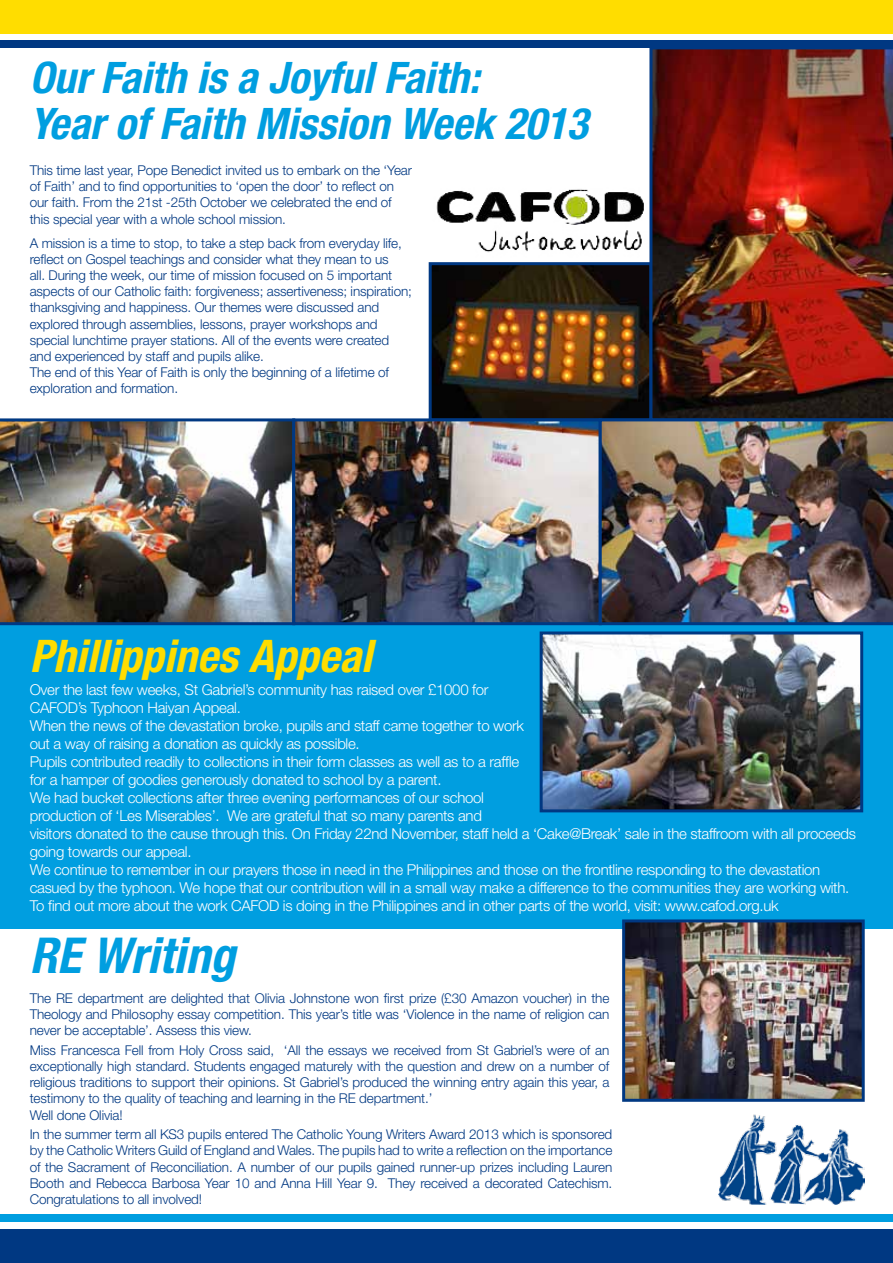
<style>
.page{position:relative;width:893px;height:1263px;background:#fff}
.page>*{position:absolute;margin:0;border:0;box-sizing:border-box;transform-origin:0 0}
.t1{font:italic 700 condensed 49.5px "Helvetica Neue LT";color:#009ee0}
.t2{font:italic 700 condensed 45px "Helvetica Neue LT";color:#fd0}
.t3{font:italic 700 condensed 43.5px/46.5px "Helvetica Neue LT";color:#009ee0}
.t4{font:300 15px/18px "Helvetica Neue LT";letter-spacing:-.02em;color:#fff}
.t5{font:300 13.5px/16.2px "Helvetica Neue LT";letter-spacing:-.01em;color:#003882}
</style>
<div class="page">
<div style="left:0;top:0;width:893px;height:34px;background:#fd0"></div>
<img style="left:433px;top:266px;width:215px;height:151px">
<div style="left:429px;top:262px;width:223px;height:159px;border:3px solid #003882"></div>
<div style="left:0;top:624px;width:893px;height:305px;background:#009ee0"></div>
<div style="left:0;top:1229px;width:893px;height:34px;background:#003882"></div>
<div style="left:0;top:40px;width:893px;height:8px;background:#003882"></div>
<div style="left:0;top:1214px;width:893px;height:8px;background:#009ee0"></div>
<img style="left:544px;top:635px;width:315px;height:173px">
<div style="left:540px;top:631px;width:323px;height:181px;border:3px solid #003882"></div>
<img style="left:436px;top:189px;width:208px;height:64px">
<img style="left:649px;top:48px;width:244px;height:370px">
<img style="left:296px;top:422px;width:302px;height:199px">
<img style="left:0;top:418px;width:292px;height:207px">
<div style="left:292px;top:418px;width:310px;height:207px;border:3px solid #003882"></div>
<img style="left:599px;top:418px;width:294px;height:207px">
<img style="left:626px;top:923px;width:235px;height:175px">
<div style="left:622px;top:919px;width:243px;height:183px;border:3px solid #003882"></div>
<img style="left:718px;top:1114px;width:147px;height:91px">
<h3 class="t3" style="left:30px;top:54px;width:560px">Our Faith is a Joyful Faith:<br>Year of Faith Mission Week 2013</h3>
<p class="t5" style="left:30px;top:162px;width:384px">This time last year, Pope Benedict invited us to embark on the ‘Year of Faith’ and to find opportunities to ‘open the door’ to reflect on our faith. From the 21st -25th October we celebrated the end of this special year with a whole school mission.</p>
<p class="t5" style="left:30px;top:234px;width:384px">A mission is a time to stop, to take a step back from everyday life, reflect on Gospel teachings and consider what they mean to us<br>all. During the week, our time of mission focused on 5 important aspects of our Catholic faith: forgiveness; assertiveness; inspiration; thanksgiving and happiness. Our themes were discussed and explored through assemblies, lessons, prayer workshops and special lunchtime prayer stations. All of the events were created and experienced by staff and pupils alike.<br>The end of this Year of Faith is only the beginning of a lifetime of exploration and formation.</p>
<h2 class="t2" style="left:30px;top:629px;width:344px">Phillippines Appeal</h2>
<p class="t4" style="left:30px;top:680px;width:828px">Over the last few weeks, St Gabriel’s community has raised over £1000 for<br>CAFOD’s Typhoon Haiyan Appeal.<br>When the news of the devastation broke, pupils and staff came together to work<br>out a way of raising a donation as quickly as possible.<br>Pupils contributed readily to collections in their form classes as well as to a raffle<br>for a hamper of goodies generously donated to school by a parent.<br>We had bucket collections after three evening performances of our school<br>production of ‘Les Miserables’. We are grateful that so many parents and<br>visitors donated to the cause through this. On Friday 22nd November, staff held a ‘Cake@Break’ sale in the staffroom with all proceeds going towards our appeal.<br>We continue to remember in our prayers those in need in the Philippines and those on the frontline responding to the devastation casued by the typhoon. We hope that our contribution will in a small way make a difference to the communities they are working with.<br>To find out more about the work CAFOD is doing in the Philippines and in other parts of the world, visit: www.cafod.org.uk</p>
<h1 class="t1" style="left:30px;top:925px;width:207px">RE Writing</h1>
<p class="t5" style="left:30px;top:990px;width:581px;text-align:justify">The RE department are delighted that Olivia Johnstone won first prize (£30 Amazon voucher) in the Theology and Philosophy essay competition. This year’s title was ‘Violence in the name of religion can never be acceptable’. Assess this view.</p>
<p class="t5" style="left:30px;top:1041px;width:581px">Miss Francesca Fell from Holy Cross said, ‘All the essays we received from St Gabriel’s were of an exceptionally high standard. Students engaged maturely with the question and drew on a number of religious traditions to support their opinions. St Gabriel’s produced the winning entry again this year, a testimony to the quality of teaching and learning in the RE department.’<br>Well done Olivia!</p>
<p class="t5" style="left:30px;top:1126px;width:584px;text-align:justify">In the summer term all KS3 pupils entered The Catholic Young Writers Award 2013 which is sponsored by the Catholic Writers Guild of England and Wales. The pupils had to write a reflection on the importance of the Sacrament of Reconciliation. A number of our pupils gained runner-up prizes including Lauren Booth and Rebecca Barbosa Year 10 and Anna Hill Year 9. They received a decorated Catechism.<br>Congratulations to all involved!</p>
</div>
